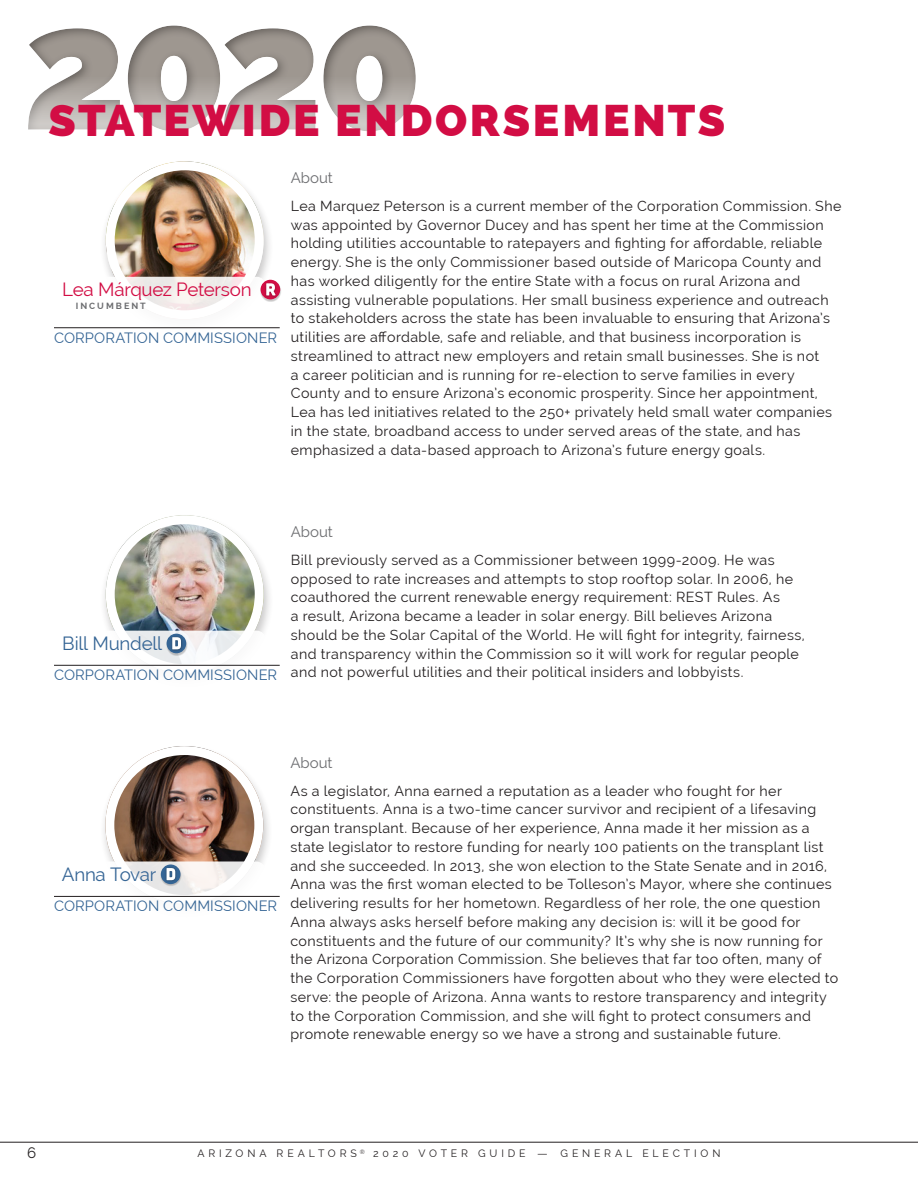
<style>
.page{position:relative;width:918px;height:1188px;background:#fff}
.page>*{position:absolute;margin:0;border:0;box-sizing:border-box;transform-origin:0 0}
.t1{font:800 44.4px "Raleway";letter-spacing:.06em;color:#d20d44}
.republican{font:18.75px "Raleway";letter-spacing:-.01em;color:#356595}
.republican-2{font:18.75px "Raleway";letter-spacing:-.015em;color:#d20d44}
.t2{font:15px "Raleway";letter-spacing:-.005em;color:#6c6d70}
.t3{font:15px "Raleway";color:#231f20}
.senate-house-label{font:14.7px "Raleway";letter-spacing:.01em;color:#356595}
.p2{font:14.25px/18.8px "Raleway";letter-spacing:.03em;color:#231f20}
.t4{font:10.5px "Raleway";letter-spacing:.365em;color:#231f20}
.t5{font:700 9px "Raleway";letter-spacing:.225em;color:#6c6d70}
</style>
<div class="page">
<hr style="left:0;top:1142px;width:918px;height:1px;background:#231f20">
<hr style="left:917px;top:460px;width:1px;height:728px;background:#e7e4e3">
<div style="left:99px;top:744px;width:175px;height:175px;background:#231f20;opacity:.25"></div>
<img style="left:105px;top:746px;width:158px;height:158px;border-radius:79px">
<div style="left:105px;top:746px;width:158px;height:158px;border:9px solid #fff;border-radius:50%"></div>
<svg style="left:54px;top:861px;width:212px;height:58px"></svg>
<div style="left:100px;top:160px;width:174px;height:174px;background:#231f20;opacity:.25"></div>
<img style="left:106px;top:161px;width:158px;height:158px;border-radius:79px">
<div style="left:106px;top:161px;width:158px;height:158px;border:9px solid #fff;border-radius:50%"></div>
<div style="left:260px;top:280px;width:22px;height:22px;background:#231f20;opacity:.25"></div>
<div style="left:261px;top:280px;width:19px;height:19px;background:#d20d44;border-radius:50%"></div>
<div style="left:264px;top:282px;width:13px;height:16px;background:#231f20;opacity:.35"></div>
<svg style="left:54px;top:277px;width:222px;height:57px"></svg>
<hr style="left:54px;top:327px;width:226px;height:1px;background:#231f20">
<div style="left:100px;top:513px;width:174px;height:175px;background:#231f20;opacity:.25"></div>
<img style="left:106px;top:515px;width:158px;height:158px;border-radius:79px">
<div style="left:106px;top:515px;width:158px;height:158px;border:9px solid #fff;border-radius:50%"></div>
<svg style="left:54px;top:631px;width:212px;height:57px"></svg>
<div style="left:0;top:0;width:637px;height:172px;background:#231f20;opacity:.43"></div>
<hr style="left:54px;top:665px;width:226px;height:1px;background:#231f20">
<hr style="left:54px;top:896px;width:226px;height:1px;background:#231f20">
<p class="t1" style="left:49px;top:95px;width:678px">STATEWIDE ENDORSEMENTS</p>
<p class="republican-2" style="left:62px;top:279px;width:191px">Lea Márquez Peterson</p>
<p class="t5" style="left:76px;top:301px;width:72px">INCUMBENT</p>
<p class="senate-house-label" style="left:54px;top:329px;width:225px">CORPORATION COMMISSIONER</p>
<p class="t2" style="left:291px;top:169px;width:43px">About</p>
<p class="p2" style="left:291px;top:196px;width:552px">Lea Marquez Peterson is a current member of the Corporation Commission. She was appointed by Governor Ducey and has spent her time at the Commission holding utilities accountable to ratepayers and fighting for affordable, reliable energy. She is the only Commissioner based outside of Maricopa County and has worked diligently for the entire State with a focus on rural Arizona and assisting vulnerable populations. Her small business experience and outreach to stakeholders across the state has been invaluable to ensuring that Arizona’s utilities are affordable, safe and reliable, and that business incorporation is streamlined to attract new employers and retain small businesses. She is not<br>a career politician and is running for re-election to serve families in every County and to ensure Arizona’s economic prosperity. Since her appointment, Lea has led initiatives related to the 250+ privately held small water companies in the state, broadband access to under served areas of the state, and has emphasized a data-based approach to Arizona’s future energy goals.</p>
<p class="republican" style="left:62px;top:633px;width:101px">Bill Mundell</p>
<p class="senate-house-label" style="left:54px;top:666px;width:225px">CORPORATION COMMISSIONER</p>
<p class="t2" style="left:291px;top:523px;width:43px">About</p>
<p class="p2" style="left:291px;top:550px;width:515px">Bill previously served as a Commissioner between 1999-2009. He was opposed to rate increases and attempts to stop rooftop solar. In 2006, he coauthored the current renewable energy requirement: REST Rules. As<br>a result, Arizona became a leader in solar energy. Bill believes Arizona should be the Solar Capital of the World. He will fight for integrity, fairness, and transparency within the Commission so it will work for regular people and not powerful utilities and their political insiders and lobbyists.</p>
<p class="republican" style="left:62px;top:864px;width:96px">Anna Tovar</p>
<p class="senate-house-label" style="left:54px;top:898px;width:225px">CORPORATION COMMISSIONER</p>
<p class="t2" style="left:290px;top:754px;width:43px">About</p>
<p class="p2" style="left:290px;top:781px;width:549px">As a legislator, Anna earned a reputation as a leader who fought for her constituents. Anna is a two-time cancer survivor and recipient of a lifesaving organ transplant. Because of her experience, Anna made it her mission as a state legislator to restore funding for nearly 100 patients on the transplant list and she succeeded. In 2013, she won election to the State Senate and in 2016, Anna was the first woman elected to be Tolleson’s Mayor, where she continues delivering results for her hometown. Regardless of her role, the one question Anna always asks herself before making any decision is: will it be good for constituents and the future of our community? It’s why she is now running for the Arizona Corporation Commission. She believes that far too often, many of the Corporation Commissioners have forgotten about who they were elected to serve: the people of Arizona. Anna wants to restore transparency and integrity to the Corporation Commission, and she will fight to protect consumers and promote renewable energy so we have a strong and sustainable future.</p>
<p class="t3" style="left:27px;top:1144px;width:11px">6</p>
<p class="t4" style="left:373px;top:1147px;width:349px">2020 VOTER GUIDE - GENERAL ELECTION</p>
<p class="t4" style="left:198px;top:1147px;width:169px">ARIZONA REALTORS<sup>®</sup></p>
</div>
